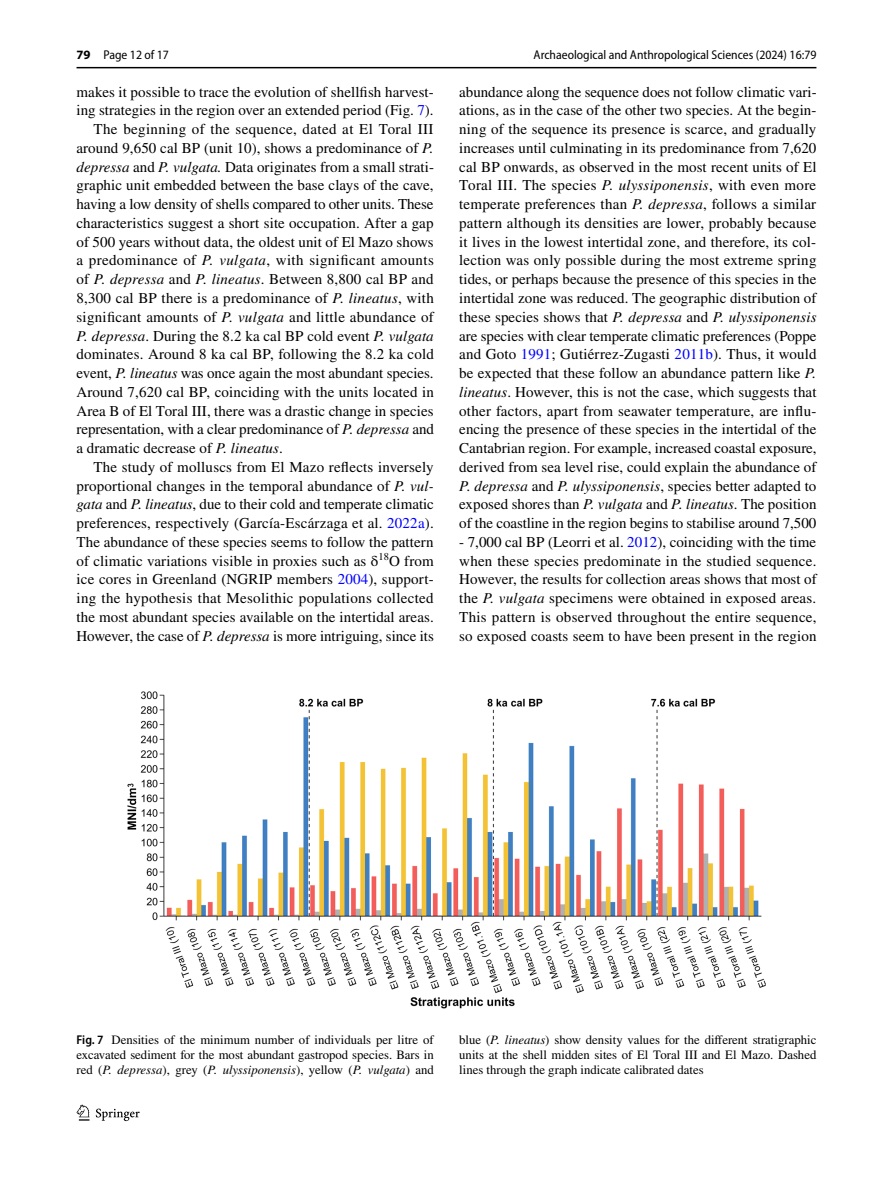
<style>
.page{position:relative;width:893px;height:1187px;background:#fff}
.page>*{position:absolute;margin:0;border:0;box-sizing:border-box;transform-origin:0 0}
.t1{font:15px/18.8px "STIX";letter-spacing:.005em;color:#000;text-align:justify}
.t2{font:15px "STIX";letter-spacing:.025em;color:#000}
.t3{font:12.75px/15px "STIX";color:#000;text-align:justify}
.t4{font:semi-condensed 12.75px "Myriad Pro";color:#000}
.s1{font-weight:700;font-stretch:normal}
.s2{color:#00f}
.s3{font-style:italic}
.s4{font-family:"Myriad Pro";font-weight:600;font-stretch:semi-condensed}
</style>
<div class="page">
<hr style="left:77px;top:67px;width:739px;height:1px;background:#000">
<svg style="left:77px;top:1104px;width:12px;height:16px"></svg>
<svg style="left:96px;top:1108px;width:44px;height:12px"></svg>
<img style="left:128px;top:691px;width:637px;height:317px">
<p class="t4" style="left:77px;top:48px;width:94px"><span class="s1">79</span> Page 12 of 17</p>
<p class="t4" style="left:534px;top:48px;width:284px">Archaeological and Anthropological Sciences (2024) 16:79</p>
<p class="t1" style="left:77px;top:83px;width:359px">makes it possible to trace the evolution of shellfish harvest-</p>
<p class="t1" style="left:77px;top:102px;width:359px">ing strategies in the region over an extended period (Fig. <span class="s2">7</span>).</p>
<p class="t2" style="left:94px;top:119px;width:341px">The beginning of the sequence, dated at El Toral III</p>
<p class="t1" style="left:77px;top:139px;width:359px">around 9,650 cal BP (unit 10), shows a predominance of <span class="s3">P.</span></p>
<p class="t1" style="left:77px;top:158px;width:359px"><span class="s3">depressa</span> and <span class="s3">P. vulgata.</span> Data originates from a small strati-</p>
<p class="t1" style="left:77px;top:177px;width:359px">graphic unit embedded between the base clays of the cave,</p>
<p class="t1" style="left:77px;top:196px;width:358px">having a low density of shells compared to other units. These</p>
<p class="t1" style="left:77px;top:214px;width:358px">characteristics suggest a short site occupation. After a gap</p>
<p class="t1" style="left:77px;top:233px;width:359px">of 500 years without data, the oldest unit of El Mazo shows</p>
<p class="t2" style="left:77px;top:250px;width:359px">a predominance of <span class="s3">P. vulgata</span>, with significant amounts</p>
<p class="t1" style="left:77px;top:271px;width:359px">of <span class="s3">P. depressa</span> and <span class="s3">P. lineatus</span>. Between 8,800 cal BP and</p>
<p class="t1" style="left:77px;top:289px;width:359px">8,300 cal BP there is a predominance of <span class="s3">P. lineatus</span>, with</p>
<p class="t1" style="left:77px;top:308px;width:359px">significant amounts of <span class="s3">P. vulgata</span> and little abundance of</p>
<p class="t1" style="left:77px;top:327px;width:359px"><span class="s3">P. depressa</span>. During the 8.2 ka cal BP cold event <span class="s3">P. vulgata</span></p>
<p class="t1" style="left:77px;top:346px;width:359px">dominates. Around 8 ka cal BP, following the 8.2 ka cold</p>
<p class="t1" style="left:77px;top:364px;width:359px">event, <span class="s3">P. lineatus</span> was once again the most abundant species.</p>
<p class="t1" style="left:77px;top:383px;width:359px">Around 7,620 cal BP, coinciding with the units located in</p>
<p class="t1" style="left:77px;top:402px;width:359px">Area B of El Toral III, there was a drastic change in species</p>
<p class="t1" style="left:77px;top:421px;width:359px">representation, with a clear predominance of <span class="s3">P. depressa</span> and</p>
<p class="t1" style="left:77px;top:439px;width:208px">a dramatic decrease of <span class="s3">P. lineatus</span>.</p>
<p class="t1" style="left:94px;top:458px;width:342px">The study of molluscs from El Mazo reflects inversely</p>
<p class="t1" style="left:77px;top:477px;width:359px">proportional changes in the temporal abundance of <span class="s3">P. vul-</span></p>
<p class="t1" style="left:77px;top:496px;width:359px"><span class="s3">gata</span> and <span class="s3">P. lineatus</span>, due to their cold and temperate climatic</p>
<p class="t1" style="left:77px;top:514px;width:359px">preferences, respectively (García-Escárzaga et al. <span class="s2">2022a</span>).</p>
<p class="t1" style="left:77px;top:533px;width:359px">The abundance of these species seems to follow the pattern</p>
<p class="t1" style="left:77px;top:552px;width:359px">of climatic variations visible in proxies such as δ<sup>18</sup>O from</p>
<p class="t1" style="left:77px;top:571px;width:359px">ice cores in Greenland (NGRIP members <span class="s2">2004</span>), support-</p>
<p class="t1" style="left:77px;top:589px;width:359px">ing the hypothesis that Mesolithic populations collected</p>
<p class="t1" style="left:77px;top:608px;width:359px">the most abundant species available on the intertidal areas.</p>
<p class="t1" style="left:77px;top:627px;width:359px">However, the case of <span class="s3">P. depressa</span> is more intriguing, since its</p>
<p class="t1" style="left:459px;top:83px;width:359px">abundance along the sequence does not follow climatic vari&shy;ations, as in the case of the other two species. At the begin&shy;ning of the sequence its presence is scarce, and gradually increases until culminating in its predominance from 7,620 cal BP onwards, as observed in the most recent units of El Toral III. The species <span class="s3">P. ulyssiponensis</span>, with even more temperate preferences than <span class="s3">P. depressa</span>, follows a similar pattern although its densities are lower, probably because it lives in the lowest intertidal zone, and therefore, its col&shy;lection was only possible during the most extreme spring tides, or perhaps because the presence of this species in the intertidal zone was reduced. The geographic distribution of these species shows that <span class="s3">P. depressa</span> and <span class="s3">P. ulyssiponensis </span>are species with clear temperate climatic preferences (Poppe and Goto <span class="s2">1991</span>; Gutiérrez-Zugasti <span class="s2">2011b</span>). Thus, it would be expected that these follow an abundance pattern like <span class="s3">P. lineatus</span>. However, this is not the case, which suggests that other factors, apart from seawater temperature, are influ&shy;encing the presence of these species in the intertidal of the Cantabrian region. For example, increased coastal exposure, derived from sea level rise, could explain the abundance of <span class="s3">P. depressa</span> and <span class="s3">P. ulyssiponensis</span>, species better adapted to exposed shores than <span class="s3">P. vulgata</span> and <span class="s3">P. lineatus</span>. The position of the coastline in the region begins to stabilise around 7,500</p>
<p class="t1" style="left:459px;top:533px;width:359px">- 7,000 cal BP (Leorri et al. <span class="s2">2012</span>), coinciding with the time when these species predominate in the studied sequence.<br>However, the results for collection areas shows that most of the <span class="s3">P. vulgata</span> specimens were obtained in exposed areas.<br>This pattern is observed throughout the entire sequence, so exposed coasts seem to have been present in the region</p>
<p class="t3" style="left:77px;top:1032px;width:359px"><span class="s4">Fig. 7</span> Densities of the minimum number of individuals per litre of excavated sediment for the most abundant gastropod species. Bars in red (<span class="s3">P. depressa</span>), grey (<span class="s3">P. ulyssiponensis</span>), yellow (<span class="s3">P. vulgata</span>) and</p>
<p class="t3" style="left:459px;top:1032px;width:359px">blue (<span class="s3">P. lineatus</span>) show density values for the different stratigraphic units at the shell midden sites of El Toral III and El Mazo. Dashed lines through the graph indicate calibrated dates</p>
</div>
